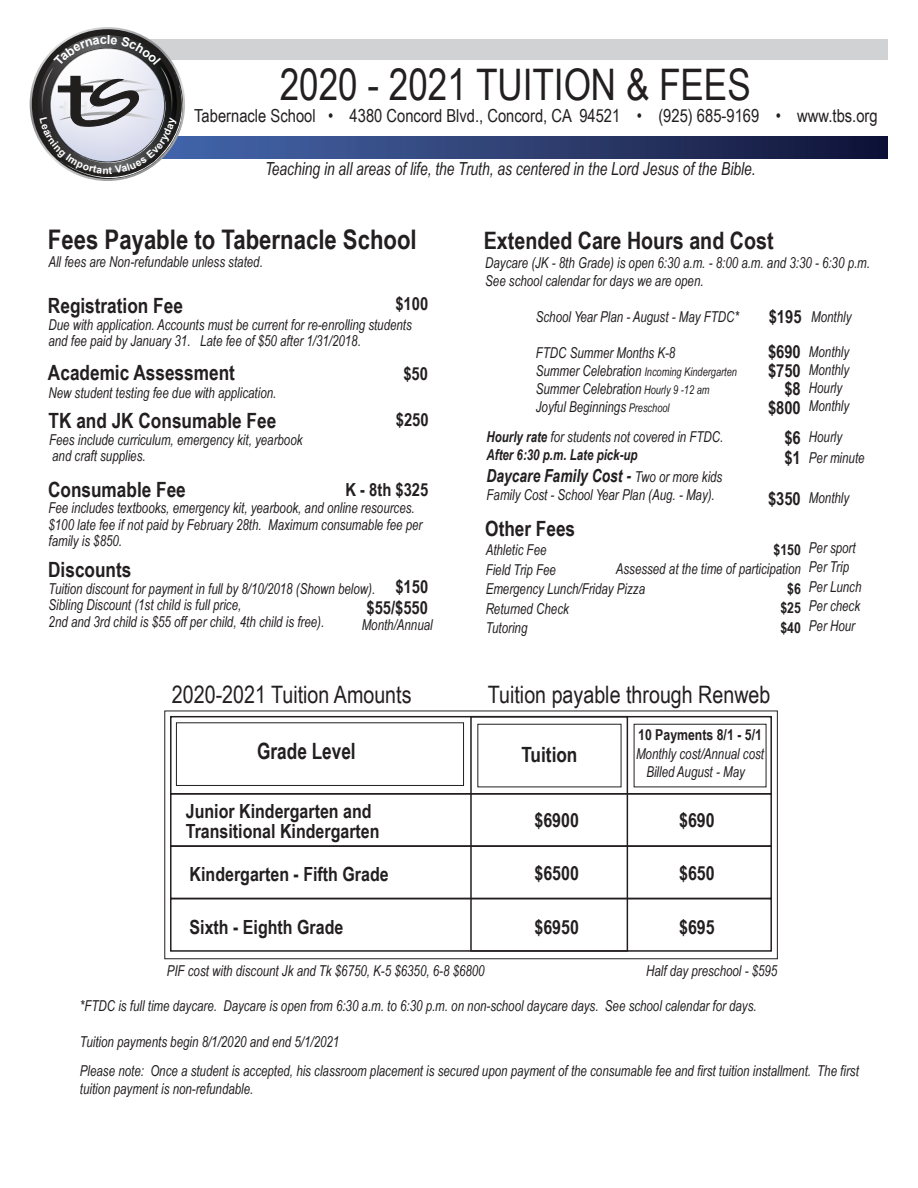
<style>
.page{position:relative;width:918px;height:1188px;background:#fff}
.page>*{position:absolute;margin:0;border:0;box-sizing:border-box;transform-origin:0 0}
.t1{font:43.5px "Arial Narrow";color:#231f20}
.t2{font:700 27px "Arial Narrow";color:#231f20}
.t3{font:24px "Arial Narrow";color:#231f20}
.t4{font:700 24px "Arial Narrow";color:#231f20}
.t5{font:700 22.5px "Arial Narrow";color:#231f20;scale:.93 1}
.t6{font:700 21px "Arial Narrow";color:#231f20}
.t7{font:700 19.5px "Arial Narrow";color:#231f20}
.t8{font:18px "Arial Narrow";color:#231f20}
.t9{font:italic 18px "Arial Narrow";color:#231f20;scale:.94 1}
.t10{font:700 18px/20.5px "Arial Narrow";color:#231f20;text-align:right}
.t11{font:italic 700 18px "Arial Narrow";color:#231f20;scale:.94 1}
.t12{font:italic 15px/19.5px "Arial Narrow";color:#231f20;scale:.94 1}
.t13{font:italic 700 15px/18px "Arial Narrow";color:#231f20;scale:.94 1}
.t14{font:700 15px/19.5px "Arial Narrow";color:#231f20;text-align:center}
.t15{font:italic 12px "Arial Narrow";color:#231f20;scale:.94 1}
.s1{font-size:15px}
.s2{font-size:12px}
.s3{font-weight:700;font-style:normal;font-size:18px}
.s4{font-weight:400}
.s5{font-weight:400;font-size:15px}
</style>
<div class="page">
<div style="left:170px;top:716px;width:602px;height:79px;border:2px solid #231f20"></div>
<div style="left:170px;top:793px;width:602px;height:54px;border:2px solid #231f20"></div>
<div style="left:170px;top:845px;width:602px;height:54px;border:2px solid #231f20"></div>
<div style="left:170px;top:898px;width:602px;height:54px;border:2px solid #231f20"></div>
<div style="left:470px;top:716px;width:158px;height:236px;border:2px solid #231f20"></div>
<div style="left:176px;top:722px;width:288px;height:64px;border:1px solid #231f20"></div>
<div style="left:477px;top:724px;width:144px;height:63px;border:1px solid #231f20"></div>
<div style="left:634px;top:724px;width:132px;height:63px;border:1px solid #231f20"></div>
<div style="left:164px;top:711px;width:614px;height:248px;border:1px solid #231f20"></div>
<div style="left:88px;top:39px;width:799px;height:21px;background:#d1d2d4"></div>
<svg style="left:201px;top:137px;width:686px;height:21px;background:#2b3c6e"></svg>
<svg style="left:30px;top:27px;width:171px;height:154px"></svg>
<h1 class="t1" style="left:280px;top:53px;width:472px">2020 - 2021 TUITION &amp; FEES</h1>
<p class="t8" style="left:194px;top:103px;width:685px">Tabernacle School • 4380 Concord Blvd., Concord, CA 94521 • (925) 685-9169 • www.tbs.org</p>
<p class="t9" style="left:265px;top:156px;width:523px">Teaching in all areas of life, the Truth, as centered in the Lord Jesus of the Bible.</p>
<h2 class="t2" style="left:48px;top:219px;width:370px">Fees Payable to Tabernacle School</h2>
<p class="t12" style="left:48px;top:251px;width:230px">All fees are Non-refundable unless stated.</p>
<p class="t10" style="left:395px;top:293px;width:34px">$100</p>
<h3 class="t6" style="left:48px;top:290px;width:136px">Registration Fee</h3>
<p class="t12" style="left:48px;top:316px;width:388px;line-height:16.5px">Due with application. Accounts must be current for re-enrolling students and fee paid by January 31. Late fee of $50 after 1/31/2018.</p>
<p class="t12" style="left:48px;top:382px;width:244px">New student testing fee due with application.</p>
<h3 class="t6" style="left:48px;top:356px;width:188px">Academic Assessment</h3>
<p class="t10" style="left:403px;top:362px;width:26px">$50</p>
<h3 class="t6" style="left:49px;top:405px;width:229px">TK and JK Consumable Fee</h3>
<p class="t12" style="left:49px;top:431px;width:271px;line-height:16.5px">Fees include curriculum, emergency kit, yearbook and craft supplies.</p>
<p class="t10" style="left:396px;top:409px;width:34px">$250</p>
<p class="t10" style="left:346px;top:478px;width:84px">K - 8th $325</p>
<h3 class="t6" style="left:48px;top:474px;width:139px">Consumable Fee</h3>
<p class="t12" style="left:49px;top:499px;width:399px;line-height:16.5px">Fee includes textbooks, emergency kit, yearbook, and online resources. $100 late fee if not paid by February 28th. Maximum consumable fee per family is $850.</p>
<h3 class="t6" style="left:48px;top:554px;width:85px">Discounts</h3>
<p class="t12" style="left:49px;top:580px;width:349px;line-height:16.5px">Tuition discount for payment in full by 8/10/2018 (Shown below).<br>Sibling Discount (1st child is full price,<br>2nd and 3rd child is $55 off per child, 4th child is free).</p>
<p class="t10" style="left:366px;top:576px;width:63px">$150 $55/$550</p>
<p class="t12" style="left:362px;top:614px;width:77px">Month/Annual</p>
<h3 class="t4" style="left:484px;top:222px;width:291px">Extended Care Hours and Cost</h3>
<p class="t12" style="left:485px;top:254px;width:411px;line-height:18px">Daycare (JK - 8th Grade) is open 6:30 a.m. - 8:00 a.m. and 3:30 - 6:30 p.m.<br>See school calendar for days we are open.</p>
<p class="t12" style="left:536px;top:307px;width:218px">School Year Plan - August - May FTDC*</p>
<p class="t12" style="left:536px;top:343px;width:150px">FTDC Summer Months K-8</p>
<p class="t15" style="left:536px;top:364px;width:216px"><span class="s1">Summer Celebration</span> Incoming Kindergarten</p>
<p class="t12" style="left:536px;top:380px;width:186px;line-height:18px">Summer Celebration <span class="s2">Hourly 9 -12 am<br></span>Joyful Beginnings <span class="s2">Preschool</span></p>
<p class="t10" style="left:769px;top:306px;width:34px">$195</p>
<p class="t12" style="left:811px;top:306px;width:44px">Monthly</p>
<p class="t10" style="left:768px;top:341px;width:34px">$690</p>
<p class="t12" style="left:809px;top:341px;width:44px">Monthly</p>
<p class="t12" style="left:809px;top:359px;width:44px">Monthly</p>
<p class="t12" style="left:809px;top:377px;width:37px">Hourly</p>
<p class="t12" style="left:768px;top:395px;width:88px"><span class="s3">$800</span> Monthly</p>
<p class="t10" style="left:768px;top:361px;width:34px;line-height:18px">$750 $8</p>
<p class="t10" style="left:784px;top:427px;width:18px">$6</p>
<p class="t13" style="left:487px;top:427px;width:253px">Hourly rate <span class="s4">for students not covered in FTDC.<br></span>After 6:30 p.m. Late pick-up</p>
<p class="t11" style="left:487px;top:462px;width:252px">Daycare Family Cost - <span class="s5">Two or more kids</span></p>
<p class="t12" style="left:487px;top:485px;width:244px">Family Cost - School Year Plan (Aug. - May).</p>
<p class="t12" style="left:809px;top:427px;width:37px">Hourly</p>
<p class="t12" style="left:784px;top:448px;width:87px"><span class="s3">$1</span> Per minute</p>
<p class="t10" style="left:768px;top:488px;width:34px">$350</p>
<p class="t12" style="left:809px;top:488px;width:44px">Monthly</p>
<p class="t12" style="left:809px;top:537px;width:57px">Per sport<br>Per Trip<br>Per Lunch<br>Per check<br>Per Hour</p>
<h3 class="t6" style="left:485px;top:512px;width:91px">Other Fees</h3>
<p class="t12" style="left:486px;top:540px;width:171px">Athletic Fee<br>Field Trip Fee<br>Emergency Lunch/Friday Pizza<br>Returned Check<br>Tutoring</p>
<p class="t14" style="left:774px;top:539px;width:29px">$150</p>
<p class="t12" style="left:616px;top:559px;width:198px">Assessed at the time of participation</p>
<p class="t14" style="left:780px;top:578px;width:22px">$6 $25 $40</p>
<h3 class="t3" style="left:172px;top:677px;width:241px">2020-2021 Tuition Amounts</h3>
<h3 class="t3" style="left:488px;top:677px;width:284px">Tuition payable through Renweb</h3>
<h3 class="t5" style="left:257px;top:734px;width:108px">Grade Level</h3>
<p class="t14" style="left:638px;top:725px;width:125px">10 Payments 8/1 - 5/1</p>
<p class="t12" style="left:636px;top:744px;width:138px">Monthly cost/Annual cost</p>
<h3 class="t6" style="left:521px;top:739px;width:58px">Tuition</h3>
<h3 class="t7" style="left:186px;top:796px;width:187px">Junior Kindergarten and</h3>
<h3 class="t7" style="left:186px;top:816px;width:195px">Transitional Kindergarten</h3>
<h3 class="t7" style="left:190px;top:860px;width:201px">Kindergarten - Fifth Grade</h3>
<h3 class="t7" style="left:190px;top:912px;width:155px">Sixth - Eighth Grade</h3>
<p class="t12" style="left:167px;top:960px;width:340px">PIF cost with discount Jk and Tk $6750, K-5 $6350, 6-8 $6800</p>
<h3 class="t7" style="left:534px;top:805px;width:46px">$6900</h3>
<h3 class="t7" style="left:534px;top:859px;width:46px">$6500</h3>
<h3 class="t7" style="left:534px;top:912px;width:46px">$6950</h3>
<p class="t12" style="left:646px;top:761px;width:106px">Billed August - May</p>
<h3 class="t7" style="left:679px;top:805px;width:37px">$690</h3>
<h3 class="t7" style="left:679px;top:859px;width:37px">$650</h3>
<h3 class="t7" style="left:679px;top:912px;width:37px">$695</h3>
<p class="t12" style="left:646px;top:960px;width:141px">Half day preschool - $595</p>
<p class="t12" style="left:80px;top:996px;width:721px">*FTDC is full time daycare. Daycare is open from 6:30 a.m. to 6:30 p.m. on non-school daycare days. See school calendar for days.</p>
<p class="t12" style="left:80px;top:1031px;width:278px">Tuition payments begin 8/1/2020 and end 5/1/2021</p>
<p class="t12" style="left:80px;top:1061px;width:830px;line-height:18px">Please note: Once a student is accepted, his classroom placement is secured upon payment of the consumable fee and first tuition installment. The first tuition payment is non-refundable.</p>
</div>
